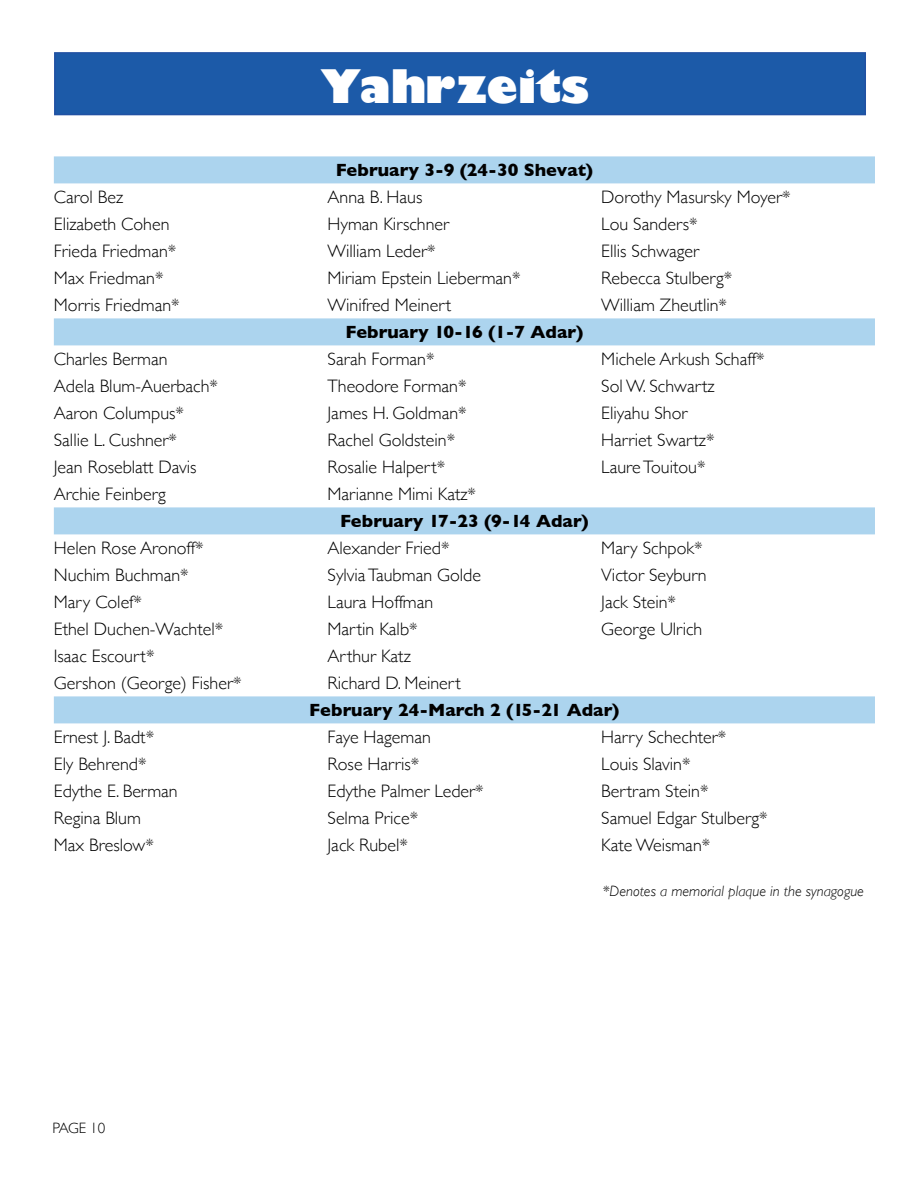
<style>
.page{position:relative;width:918px;height:1188px;background:#fff}
.page>*{position:absolute;margin:0;border:0;box-sizing:border-box;transform-origin:0 0}
.t1{font:800 45px "Gill Sans";letter-spacing:-.005em;color:#fff}
.t2{font:300 18px "Gill Sans";color:#000}
.t3{font:700 18px "Gill Sans";color:#000}
.t4{font:italic 300 15px "Gill Sans";color:#000}
.t5{font:300 15px "Gill Sans";letter-spacing:-.025em;color:#000}
</style>
<div class="page">
<div style="left:54px;top:52px;width:812px;height:63px;background:#1c5aa8;border:2px solid #2151a3"></div>
<svg style="left:54px;top:156px;width:821px;height:567px"></svg>
<h1 class="t1" style="left:320px;top:51px;width:270px">Yahrzeits</h1>
<p class="t3" style="left:336px;top:156px;width:259px">February 3-9 (24-30 Shevat)</p>
<p class="t2" style="left:54px;top:183px;width:71px">Carol Bez</p>
<p class="t2" style="left:328px;top:183px;width:96px">Anna B. Haus</p>
<p class="t2" style="left:601px;top:183px;width:191px">Dorothy Masursky Moyer*</p>
<p class="t2" style="left:54px;top:210px;width:117px">Elizabeth Cohen</p>
<p class="t2" style="left:328px;top:210px;width:123px">Hyman Kirschner</p>
<p class="t2" style="left:601px;top:210px;width:98px">Lou Sanders*</p>
<p class="t2" style="left:54px;top:237px;width:124px">Frieda Friedman*</p>
<p class="t2" style="left:328px;top:237px;width:109px">William Leder*</p>
<p class="t2" style="left:601px;top:237px;width:99px">Ellis Schwager</p>
<p class="t2" style="left:54px;top:264px;width:111px">Max Friedman*</p>
<p class="t2" style="left:328px;top:264px;width:194px">Miriam Epstein Lieberman*</p>
<p class="t2" style="left:601px;top:264px;width:132px">Rebecca Stulberg*</p>
<p class="t2" style="left:54px;top:291px;width:127px">Morris Friedman*</p>
<p class="t2" style="left:328px;top:291px;width:125px">Winifred Meinert</p>
<p class="t2" style="left:601px;top:291px;width:127px">William Zheutlin*</p>
<p class="t3" style="left:345px;top:318px;width:240px">February 10-16 (1-7 Adar)</p>
<p class="t2" style="left:54px;top:345px;width:115px">Charles Berman</p>
<p class="t2" style="left:328px;top:345px;width:108px">Sarah Forman*</p>
<p class="t2" style="left:601px;top:345px;width:165px">Michele Arkush Schaff*</p>
<p class="t2" style="left:54px;top:372px;width:166px">Adela Blum-Auerbach*</p>
<p class="t2" style="left:328px;top:372px;width:140px">Theodore Forman*</p>
<p class="t2" style="left:601px;top:372px;width:115px">Sol W. Schwartz</p>
<p class="t2" style="left:54px;top:399px;width:132px">Aaron Columpus*</p>
<p class="t2" style="left:328px;top:399px;width:141px">James H. Goldman*</p>
<p class="t2" style="left:601px;top:399px;width:88px">Eliyahu Shor</p>
<p class="t2" style="left:54px;top:426px;width:125px">Sallie L. Cushner*</p>
<p class="t2" style="left:328px;top:426px;width:129px">Rachel Goldstein*</p>
<p class="t2" style="left:601px;top:426px;width:115px">Harriet Swartz*</p>
<p class="t2" style="left:54px;top:453px;width:144px">Jean Roseblatt Davis</p>
<p class="t2" style="left:328px;top:453px;width:119px">Rosalie Halpert*</p>
<p class="t2" style="left:601px;top:453px;width:106px">Laure Touitou*</p>
<p class="t2" style="left:54px;top:480px;width:113px">Archie Feinberg</p>
<p class="t2" style="left:328px;top:480px;width:150px">Marianne Mimi Katz*</p>
<p class="t3" style="left:340px;top:507px;width:250px">February 17-23 (9-14 Adar)</p>
<p class="t2" style="left:54px;top:534px;width:151px">Helen Rose Aronoff*</p>
<p class="t2" style="left:328px;top:534px;width:123px">Alexander Fried*</p>
<p class="t2" style="left:601px;top:534px;width:103px">Mary Schpok*</p>
<p class="t2" style="left:54px;top:561px;width:136px">Nuchim Buchman*</p>
<p class="t2" style="left:328px;top:561px;width:155px">Sylvia Taubman Golde</p>
<p class="t2" style="left:601px;top:561px;width:107px">Victor Seyburn</p>
<p class="t2" style="left:54px;top:588px;width:90px">Mary Colef*</p>
<p class="t2" style="left:328px;top:588px;width:107px">Laura Hoffman</p>
<p class="t2" style="left:601px;top:588px;width:76px">Jack Stein*</p>
<p class="t2" style="left:54px;top:615px;width:171px">Ethel Duchen-Wachtel*</p>
<p class="t2" style="left:328px;top:615px;width:92px">Martin Kalb*</p>
<p class="t2" style="left:601px;top:615px;width:103px">George Ulrich</p>
<p class="t2" style="left:54px;top:642px;width:102px">Isaac Escourt*</p>
<p class="t2" style="left:328px;top:642px;width:85px">Arthur Katz</p>
<p class="t2" style="left:54px;top:669px;width:189px">Gershon (George) Fisher*</p>
<p class="t2" style="left:328px;top:669px;width:135px">Richard D. Meinert</p>
<p class="t3" style="left:309px;top:696px;width:312px">February 24-March 2 (15-21 Adar)</p>
<p class="t2" style="left:54px;top:723px;width:102px">Ernest J. Badt*</p>
<p class="t2" style="left:328px;top:723px;width:105px">Faye Hageman</p>
<p class="t2" style="left:601px;top:723px;width:127px">Harry Schechter*</p>
<p class="t2" style="left:54px;top:750px;width:94px">Ely Behrend*</p>
<p class="t2" style="left:328px;top:750px;width:93px">Rose Harris*</p>
<p class="t2" style="left:601px;top:750px;width:91px">Louis Slavin*</p>
<p class="t2" style="left:54px;top:777px;width:125px">Edythe E. Berman</p>
<p class="t2" style="left:328px;top:777px;width:158px">Edythe Palmer Leder*</p>
<p class="t2" style="left:601px;top:777px;width:109px">Bertram Stein*</p>
<p class="t2" style="left:54px;top:804px;width:89px">Regina Blum</p>
<p class="t2" style="left:328px;top:804px;width:92px">Selma Price*</p>
<p class="t2" style="left:601px;top:804px;width:168px">Samuel Edgar Stulberg*</p>
<p class="t2" style="left:54px;top:831px;width:101px">Max Breslow*</p>
<p class="t2" style="left:328px;top:831px;width:82px">Jack Rubel*</p>
<p class="t2" style="left:601px;top:831px;width:110px">Kate Weisman*</p>
<p class="t4" style="left:603px;top:883px;width:263px">*Denotes a memorial plaque in the synagogue</p>
<p class="t5" style="left:52px;top:1117px;width:54px">PAGE 10</p>
</div>
